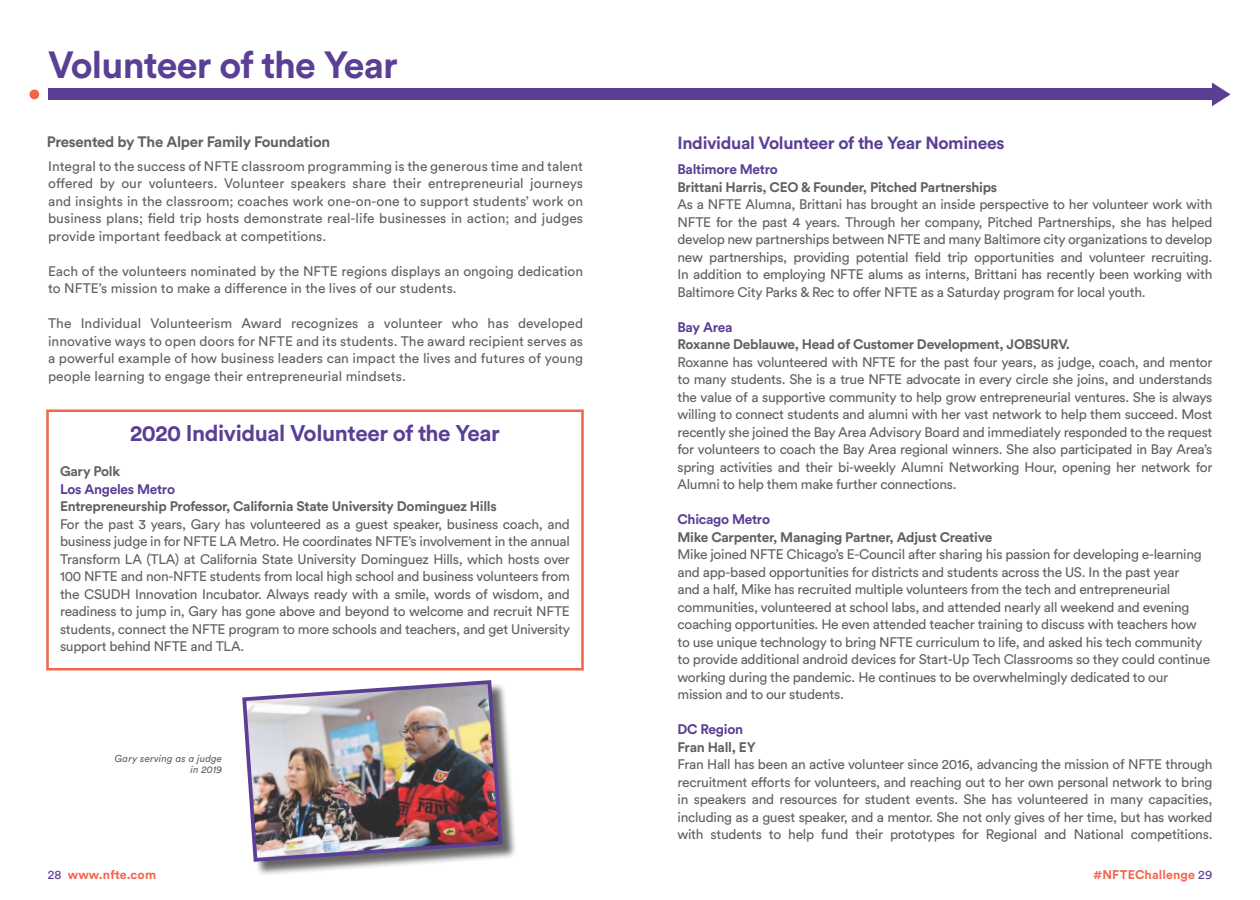
<style>
.page{position:relative;width:1260px;height:900px;background:#fff}
.page>*{position:absolute;margin:0;border:0;box-sizing:border-box;transform-origin:0 0}
.t1{font:700 37.5px "Circular Std";letter-spacing:-.02em;color:#5a3f95}
.t2{font:700 22.5px "Circular Std";letter-spacing:-.02em;color:#5a3f95}
.t3{font:700 17.5px "Circular Std";letter-spacing:-.02em;color:#5a3f95}
.t4{font:700 15px "Circular Std";letter-spacing:-.02em;color:#606163}
.t5{font:13.75px/17.5px "Circular Std";letter-spacing:-.02em;color:#606163;text-align:justify}
.t6{font:700 13.75px "Circular Std";letter-spacing:-.02em;color:#606163}
.t7{font:13.75px/17.5px "Circular Std";color:#606163}
.t8{font:700 13.75px "Circular Std";letter-spacing:-.02em;color:#5a3f95}
.t9{font:700 12.5px "Circular Std";letter-spacing:.01em;color:#f2654b}
.t10{font:italic 10px/11.2px "Circular Std";letter-spacing:.01em;color:#606163;text-align:right}
.s1{font-weight:400;color:#5a3f95}
</style>
<div class="page">
<div style="left:48px;top:89px;width:1169px;height:11px;background:#5a3f95"></div>
<svg style="left:1212px;top:83px;width:19px;height:23px"></svg>
<div style="left:29px;top:90px;width:10px;height:9px;background:#f2654b;border-radius:50%"></div>
<div style="left:46px;top:409px;width:538px;height:261px;border:2px solid #f2654b"></div>
<div style="left:245px;top:682px;width:273px;height:195px;background:#373535;opacity:.75"></div>
<img style="left:242px;top:680px;width:263px;height:184px">
<h1 class="t1" style="left:48px;top:40px;width:351px">Volunteer of the Year</h1>
<p class="t4" style="left:47px;top:132px;width:285px">Presented by The Alper Family Foundation</p>
<p class="t5" style="left:48px;top:157px;width:537px">Integral to the success of NFTE classroom programming is the generous time and talent offered by our volunteers. Volunteer speakers share their entrepreneurial journeys and insights in the classroom; coaches work one-on-one to support students’ work on business plans; field trip hosts demonstrate real-life businesses in action; and judges provide important feedback at competitions.</p>
<p class="t7" style="left:48px;top:262px;width:537px">Each of the volunteers nominated by the NFTE regions displays an ongoing dedication to NFTE’s mission to make a difference in the lives of our students.</p>
<p class="t5" style="left:48px;top:314px;width:537px">The Individual Volunteerism Award recognizes a volunteer who has developed innovative ways to open doors for NFTE and its students. The award recipient serves as a powerful example of how business leaders can impact the lives and futures of young people learning to engage their entrepreneurial mindsets.</p>
<h2 class="t2" style="left:130px;top:419px;width:371px">2020 Individual Volunteer of the Year</h2>
<p class="t6" style="left:60px;top:463px;width:62px">Gary Polk</p>
<p class="t8" style="left:60px;top:480px;width:117px">Los Angeles Metro</p>
<p class="t6" style="left:60px;top:498px;width:438px">Entrepreneurship Professor, California State University Dominguez Hills</p>
<p class="t5" style="left:60px;top:515px;width:512px">For the past 3 years, Gary has volunteered as a guest speaker, business coach, and business judge in for NFTE LA Metro. He coordinates NFTE’s involvement in the annual Transform LA (TLA) at California State University Dominguez Hills, which hosts over 100 NFTE and non-NFTE students from local high school and business volunteers from the CSUDH Innovation Incubator. Always ready with a smile, words of wisdom, and readiness to jump in, Gary has gone above and beyond to welcome and recruit NFTE students, connect the NFTE program to more schools and teachers, and get University support behind NFTE and TLA.</p>
<p class="t10" style="left:115px;top:753px;width:109px">Gary serving as a judge in 2019</p>
<p class="t3" style="left:678px;top:132px;width:329px">Individual Volunteer of the Year Nominees</p>
<p class="t8" style="left:678px;top:160px;width:102px">Baltimore Metro</p>
<p class="t6" style="left:678px;top:178px;width:321px">Brittani Harris, CEO &amp; Founder, Pitched Partnerships</p>
<p class="t5" style="left:678px;top:195px;width:537px">As a NFTE Alumna, Brittani has brought an inside perspective to her volunteer work with NFTE for the past 4 years. Through her company, Pitched Partnerships, she has helped develop new partnerships between NFTE and many Baltimore city organizations to develop new partnerships, providing potential field trip opportunities and volunteer recruiting.<br>In addition to employing NFTE alums as interns, Brittani has recently been working with Baltimore City Parks &amp; Rec to offer NFTE as a Saturday program for local youth.</p>
<p class="t8" style="left:678px;top:318px;width:57px">Bay Area</p>
<p class="t6" style="left:678px;top:335px;width:394px">Roxanne Deblauwe, Head of Customer Development, JOBSURV.</p>
<p class="t5" style="left:678px;top:353px;width:537px">Roxanne has volunteered with NFTE for the past four years, as judge, coach, and mentor to many students. She is a true NFTE advocate in every circle she joins, and understands the value of a supportive community to help grow entrepreneurial ventures. She is always willing to connect students and alumni with her vast network to help them succeed. Most recently she joined the Bay Area Advisory Board and immediately responded to the request for volunteers to coach the Bay Area regional winners. She also participated in Bay Area’s spring activities and their bi-weekly Alumni Networking Hour, opening her network for Alumni to help them make further connections.</p>
<p class="t8" style="left:678px;top:510px;width:94px">Chicago Metro</p>
<p class="t6" style="left:678px;top:528px;width:316px">Mike Carpenter, Managing Partner, Adjust Creative</p>
<p class="t5" style="left:678px;top:545px;width:534px;text-align:left">Mike joined NFTE Chicago’s E-Council after sharing his passion for developing e-learning and app-based opportunities for districts and students across the US. In the past year<br>and a half, Mike has recruited multiple volunteers from the tech and entrepreneurial communities, volunteered at school labs, and attended nearly all weekend and evening coaching opportunities. He even attended teacher training to discuss with teachers how to use unique technology to bring NFTE curriculum to life, and asked his tech community to provide additional android devices for Start-Up Tech Classrooms so they could continue working during the pandemic. He continues to be overwhelmingly dedicated to our mission and to our students.</p>
<p class="t8" style="left:678px;top:720px;width:67px">DC Region</p>
<p class="t6" style="left:678px;top:738px;width:80px">Fran Hall, EY</p>
<p class="t5" style="left:678px;top:755px;width:537px">Fran Hall has been an active volunteer since 2016, advancing the mission of NFTE through recruitment efforts for volunteers, and reaching out to her own personal network to bring in speakers and resources for student events. She has volunteered in many capacities, including as a guest speaker, and a mentor. She not only gives of her time, but has worked with students to help fund their prototypes for Regional and National competitions.</p>
<p class="t9" style="left:48px;top:866px;width:110px"><span class="s1">28</span> www.nfte.com</p>
<p class="t9" style="left:1093px;top:866px;width:121px">#NFTEChallenge <span class="s1">29</span></p>
</div>
